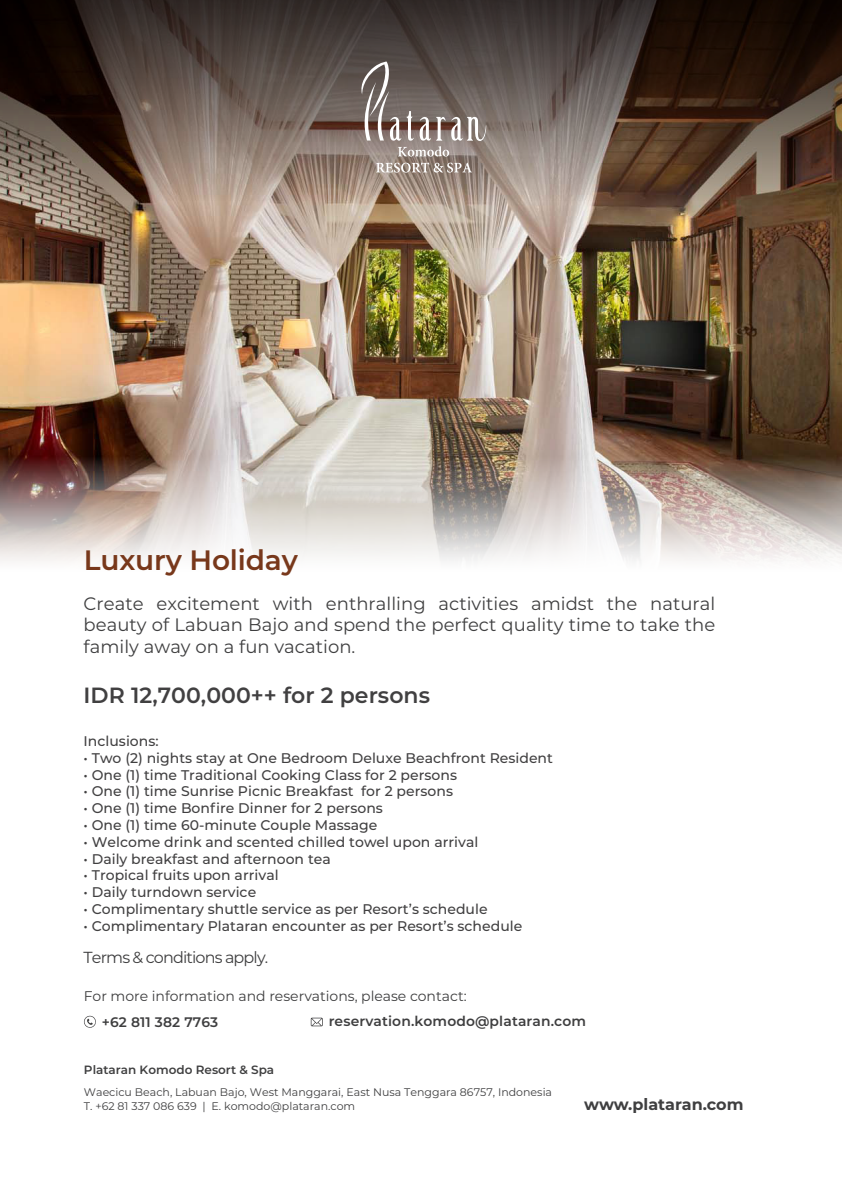
<style>
.page{position:relative;width:842px;height:1191px;background:#fff}
.page>*{position:absolute;margin:0;border:0;box-sizing:border-box;transform-origin:0 0}
.t1{font:600 28px "Montserrat";letter-spacing:-.005em;color:#78381b}
.t2{font:600 22px "Montserrat";color:#414041}
.t3{font:18px/21.6px "Montserrat";color:#3f3f40;text-align:justify}
.t4{font:16px "Montserrat";letter-spacing:-.055em;color:#3e3e3f}
.t5{font:700 16px "Montserrat";color:#3f3f40}
.t6{font:500 14px "Montserrat";color:#414041}
.t7{font:14px "Montserrat";color:#3e3e3f}
.t8{font:600 13.8px "Montserrat";letter-spacing:.01em;color:#3e3e3f}
.t9{font:600 12px "Montserrat";color:#3f3f40}
.t10{font:11px/14.4px "Montserrat";color:#3f3f40}
</style>
<div class="page">
<img style="left:0;top:201px;width:842px;height:255px">
<svg style="left:0;top:0;width:842px;height:201px;background:#57483f"></svg>
<svg style="left:84px;top:1015px;width:12px;height:13px"></svg>
<svg style="left:311px;top:1017px;width:12px;height:9px"></svg>
<svg style="left:358px;top:62px;width:128px;height:94px;background:#837772"></svg>
<svg style="left:376px;top:162px;width:96px;height:11px"></svg>
<img style="left:0;top:456px;width:842px;height:105px">
<h1 class="t1" style="left:84px;top:540px;width:216px">Luxury Holiday</h1>
<p class="t3" style="left:84px;top:592px;width:633px">Create excitement with enthralling activities amidst the natural beauty of Labuan Bajo and spend the perfect quality time to take the family away on a fun vacation.</p>
<h2 class="t2" style="left:84px;top:679px;width:348px">IDR 12,700,000++ for 2 persons</h2>
<p class="t6" style="left:84px;top:731px;width:77px">Inclusions:</p>
<p class="t6" style="left:84px;top:748px;width:471px">• Two (2) nights stay at One Bedroom Deluxe Beachfront Resident</p>
<p class="t6" style="left:84px;top:765px;width:375px">• One (1) time Traditional Cooking Class for 2 persons</p>
<p class="t6" style="left:84px;top:781px;width:371px">• One (1) time Sunrise Picnic Breakfast for 2 persons</p>
<p class="t6" style="left:84px;top:798px;width:301px">• One (1) time Bonfire Dinner for 2 persons</p>
<p class="t6" style="left:84px;top:815px;width:295px">• One (1) time 60-minute Couple Massage</p>
<p class="t6" style="left:84px;top:832px;width:396px">• Welcome drink and scented chilled towel upon arrival</p>
<p class="t6" style="left:84px;top:849px;width:249px">• Daily breakfast and afternoon tea</p>
<p class="t6" style="left:84px;top:865px;width:197px">• Tropical fruits upon arrival</p>
<p class="t6" style="left:84px;top:882px;width:174px">• Daily turndown service</p>
<p class="t6" style="left:84px;top:899px;width:406px">• Complimentary shuttle service as per Resort’s schedule</p>
<p class="t6" style="left:84px;top:916px;width:440px">• Complimentary Plataran encounter as per Resort’s schedule</p>
<p class="t4" style="left:84px;top:946px;width:186px">Terms &amp; conditions apply.</p>
<p class="t7" style="left:84px;top:986px;width:384px">For more information and reservations, please contact:</p>
<p class="t8" style="left:102px;top:1012px;width:118px">+62 811 382 7763</p>
<p class="t8" style="left:329px;top:1011px;width:259px">reservation.komodo@plataran.com</p>
<p class="t9" style="left:84px;top:1061px;width:192px">Plataran Komodo Resort &amp; Spa</p>
<p class="t10" style="left:84px;top:1084px;width:470px">Waecicu Beach, Labuan Bajo, West Manggarai, East Nusa Tenggara 86757, Indonesia<br>T. +62 81 337 086 639 | E. komodo@plataran.com</p>
<p class="t5" style="left:584px;top:1092px;width:161px">www.plataran.com</p>
</div>
